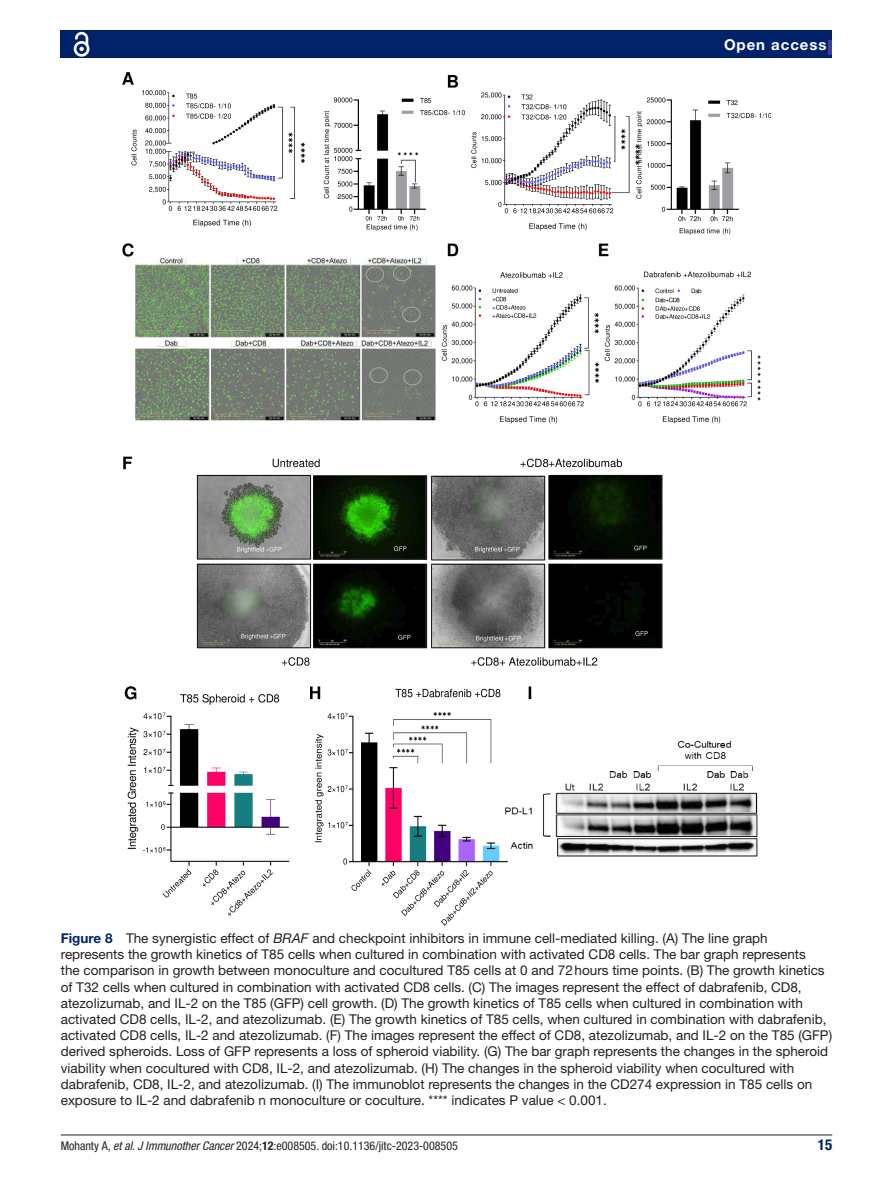
<style>
.page{position:relative;width:893px;height:1191px;background:#fff}
.page>*{position:absolute;margin:0;border:0;box-sizing:border-box;transform-origin:0 0}
.t1{font:700 15px "Helvetica Neue LT Std";letter-spacing:.065em;color:#fff}
.t2{font:700 condensed 15px "Helvetica Neue LT Std";color:#00226b}
.t3{font:13.5px/16.2px "Helvetica Neue LT Std";color:#231f20}
.t4{font:condensed 12px "Helvetica Neue LT Std";color:#231f20}
.s1{font-weight:700;color:#00226b}
.s2{font-style:italic}
.s3{font-weight:700}
</style>
<div class="page">
<hr style="left:61px;top:1134px;width:771px;height:1px;background:#231f20">
<div style="left:61px;top:31px;width:771px;height:27px;background:#00226b"></div>
<hr style="left:828px;top:40px;width:4px;height:15px;background:#414099">
<svg style="left:73px;top:31px;width:17px;height:26px"></svg>
<img style="left:123px;top:73px;width:647px;height:852px">
<p class="t1" style="left:724px;top:35px;width:104px">Open access</p>
<p class="t3" style="left:61px;top:930px;width:773px"><span class="s1">Figure 8</span> The synergistic effect of <span class="s2">BRAF</span> and checkpoint inhibitors in immune cell-mediated killing. (A) The line graph represents the growth kinetics of T85 cells when cultured in combination with activated CD8 cells. The bar graph represents<br>the comparison in growth between monoculture and cocultured T85 cells at 0 and 72hours time points. (B) The growth kinetics of T32 cells when cultured in combination with activated CD8 cells. (C) The images represent the effect of dabrafenib, CD8, atezolizumab, and IL-2 on the T85 (GFP) cell growth. (D) The growth kinetics of T85 cells when cultured in combination with activated CD8 cells, IL-2, and atezolizumab. (E) The growth kinetics of T85 cells, when cultured in combination with dabrafenib, activated CD8 cells, IL-2 and atezolizumab. (F) The images represent the effect of CD8, atezolizumab, and IL-2 on the T85 (GFP) derived spheroids. Loss of GFP represents a loss of spheroid viability. (G) The bar graph represents the changes in the spheroid viability when cocultured with CD8, IL-2, and atezolizumab. (H) The changes in the spheroid viability when cocultured with dabrafenib, CD8, IL-2, and atezolizumab. (I) The immunoblot represents the changes in the CD274 expression in T85 cells on exposure to IL-2 and dabrafenib n monoculture or coculture. **** indicates P value &lt; 0.001.</p>
<p class="t4" style="left:61px;top:1138px;width:399px">Mohanty A, <span class="s2">et al</span>. <span class="s2">J Immunother Cancer</span> 2024;<span class="s3">12</span>:e008505. doi:10.1136/jitc-2023-008505</p>
<p class="t2" style="left:818px;top:1135px;width:16px">15</p>
</div>
